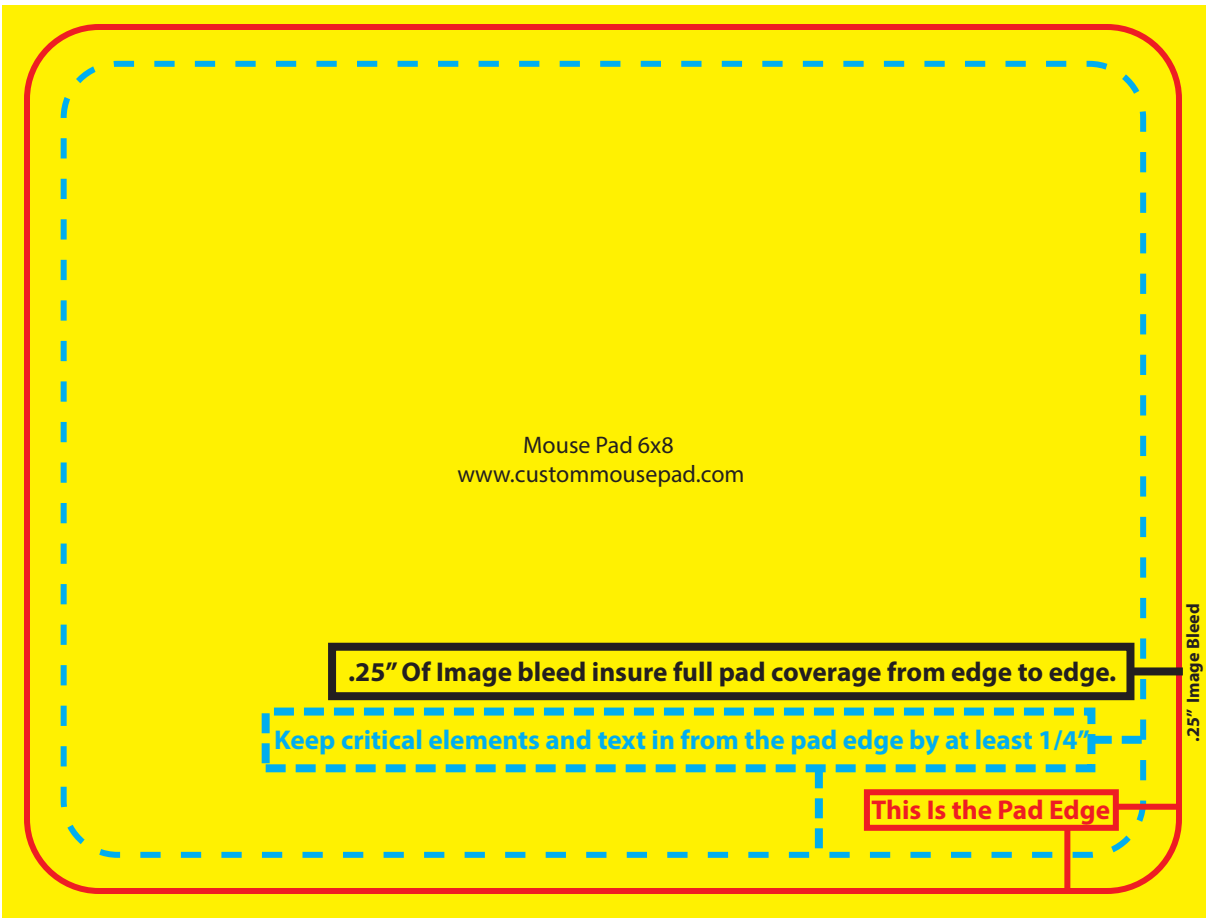
<style>
.page{position:relative;width:1206px;height:918px;background:#fff}
.page>*{position:absolute;margin:0;border:0;box-sizing:border-box;transform-origin:0 0}
.t1{font:700 27.2px "Myriad Pro";color:#00aeef}
.t2{font:700 27.2px "Myriad Pro";color:#231f20}
.t3{font:700 27.2px "Myriad Pro";color:#ee1d23}
.t4{font:24px/28.8px "Myriad Pro";color:#231f20;text-align:center}
.t5{font:700 18px "Myriad Pro";color:#231f20}
</style>
<div class="page">
<div style="left:2px;top:5px;width:1204px;height:913px;background:#fff101"></div>
<div style="left:24px;top:24px;width:1158px;height:870px;border:6px solid #ee1d23;border-radius:72px"></div>
<div style="left:61px;top:61px;width:1085px;height:797px;border:6px dashed #00aeef;border-radius:54px"></div>
<div style="left:864px;top:789px;width:255px;height:42px;border:6px solid #ee1d23"></div>
<div style="left:262px;top:708px;width:833px;height:64px;border:8px dashed #00aeef"></div>
<svg style="left:1092px;top:736px;width:50px;height:8px"></svg>
<svg style="left:815px;top:768px;width:8px;height:84px"></svg>
<div style="left:1064px;top:828px;width:6px;height:64px;background:#ee1d23"></div>
<div style="left:1117px;top:804px;width:64px;height:6px;background:#ee1d23"></div>
<div style="left:328px;top:643px;width:806px;height:57px;border:8px solid #231f20"></div>
<div style="left:1130px;top:667px;width:53px;height:8px;background:#231f20"></div>
<p class="t4" style="left:457px;top:432px;width:289px">Mouse Pad 6x8 www.custommousepad.com</p>
<p class="t2" style="left:348px;top:662px;width:770px">.25” Of Image bleed insure full pad coverage from edge to edge.</p>
<p class="t1" style="left:274px;top:729px;width:817px">Keep critical elements and text in from the pad edge by at least 1/4”</p>
<p class="t3" style="left:871px;top:800px;width:240px">This Is the Pad Edge</p>
<p class="t5" style="left:1186px;top:742px;width:140px;rotate:-90deg">.25” Image Bleed</p>
</div>
